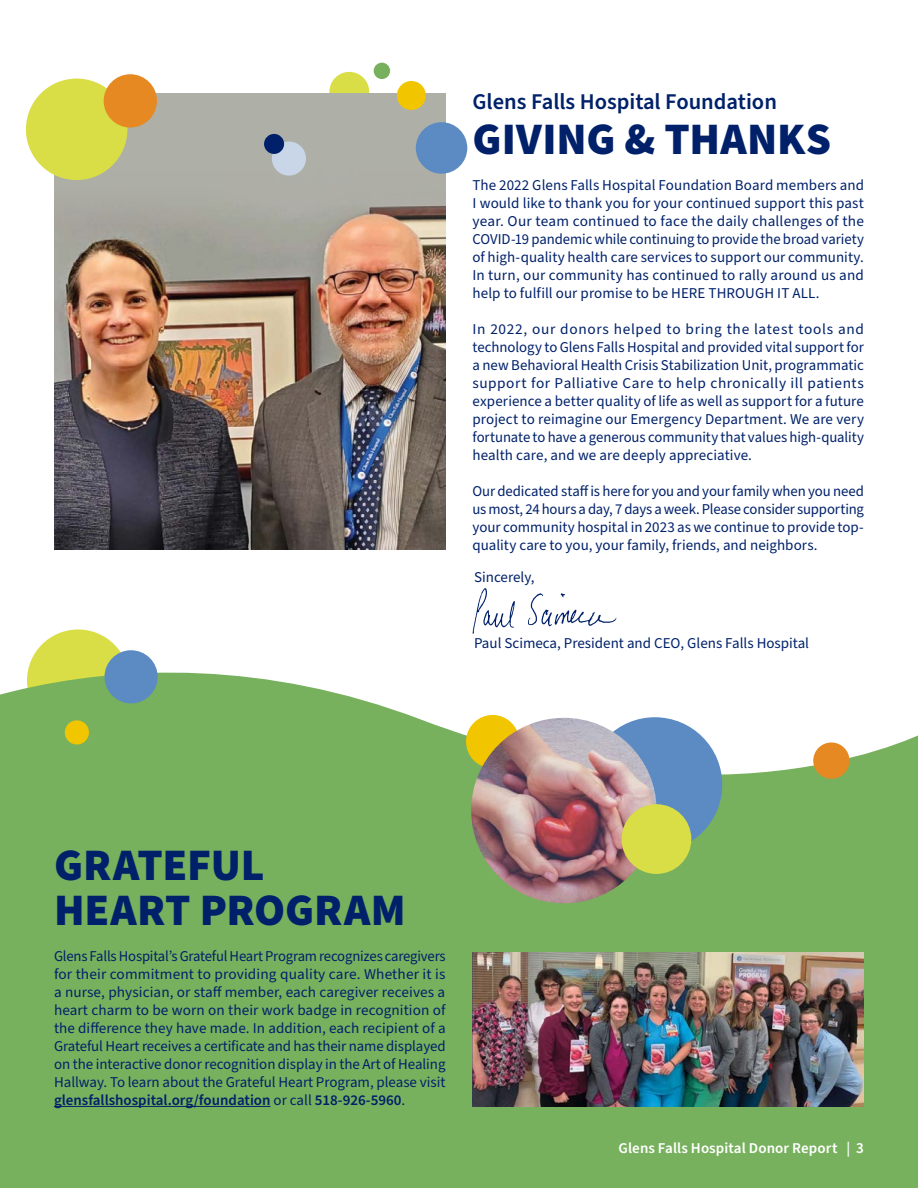
<style>
.page{position:relative;width:918px;height:1188px;background:#fff}
.page>*{position:absolute;margin:0;border:0;box-sizing:border-box;transform-origin:0 0}
.t1{font:900 45px/45px "Source Sans Pro";color:#00216a}
.t2{font:600 22.5px "Source Sans Pro";color:#00216a}
.t3{font:15px/18px "Source Sans Pro";color:#00216a;text-align:justify}
.t4{font:600 15px "Source Sans Pro";letter-spacing:.005em;color:#fff}
.s1{font-weight:600}
</style>
<div class="page">
<div style="left:329px;top:72px;width:40px;height:40px;background:#d9dd46;border-radius:50%"></div>
<div style="left:27px;top:629px;width:102px;height:103px;background:#d9dd46;border-radius:50%"></div>
<div style="left:54px;top:93px;width:392px;height:457px;background:#aeafa7"></div>
<img style="left:54px;top:170px;width:392px;height:380px">
<svg style="left:472px;top:588px;width:43px;height:46px"></svg>
<svg style="left:528px;top:593px;width:88px;height:33px"></svg>
<svg style="left:0;top:661px;width:918px;height:527px;background:#88ba70"></svg>
<hr style="left:54px;top:1106px;width:217px;height:1px;background:#00216a">
<div style="left:587px;top:717px;width:135px;height:135px;background:#5c8bc3;border-radius:50%"></div>
<div style="left:466px;top:715px;width:53px;height:53px;background:#f1c500;border-radius:50%"></div>
<img style="left:471px;top:718px;width:186px;height:185px;border-radius:93px">
<img style="left:473px;top:953px;width:391px;height:154px">
<div style="left:622px;top:804px;width:69px;height:70px;background:#d9dd46;border-radius:50%"></div>
<div style="left:813px;top:742px;width:37px;height:37px;background:#e68922;border-radius:50%"></div>
<div style="left:105px;top:650px;width:53px;height:53px;background:#5c8bc3;border-radius:50%"></div>
<div style="left:26px;top:79px;width:101px;height:101px;background:#d9dd46;border-radius:50%"></div>
<div style="left:104px;top:74px;width:53px;height:54px;background:#e68922;border-radius:50%"></div>
<div style="left:416px;top:122px;width:51px;height:52px;background:#5c8bc3;border-radius:50%"></div>
<div style="left:397px;top:81px;width:29px;height:29px;background:#f1c500;border-radius:50%"></div>
<div style="left:65px;top:720px;width:24px;height:25px;background:#f1c500;border-radius:50%"></div>
<div style="left:272px;top:141px;width:34px;height:35px;background:#c8d6e8;border-radius:50%"></div>
<div style="left:264px;top:134px;width:20px;height:20px;background:#00216a;border-radius:50%"></div>
<div style="left:374px;top:63px;width:16px;height:16px;background:#77b15d;border-radius:50%"></div>
<h2 class="t2" style="left:472px;top:86px;width:306px">Glens Falls Hospital Foundation</h2>
<h1 class="t1" style="left:472px;top:117px;width:360px">GIVING &amp; THANKS</h1>
<p class="t3" style="left:472px;top:176px;width:393px">The 2022 Glens Falls Hospital Foundation Board members and I would like to thank you for your continued support this past year. Our team continued to face the daily challenges of the COVID-19 pandemic while continuing to provide the broad variety of high-quality health care services to support our community.<br>In turn, our community has continued to rally around us and help to fulfill our promise to be HERE THROUGH IT ALL.</p>
<p class="t3" style="left:472px;top:320px;width:393px">In 2022, our donors helped to bring the latest tools and technology to Glens Falls Hospital and provided vital support for a new Behavioral Health Crisis Stabilization Unit, programmatic support for Palliative Care to help chronically ill patients experience a better quality of life as well as support for a future project to reimagine our Emergency Department. We are very fortunate to have a generous community that values high-quality health care, and we are deeply appreciative.</p>
<p class="t3" style="left:472px;top:482px;width:393px">Our dedicated staff is here for you and your family when you need us most, 24 hours a day, 7 days a week. Please consider supporting your community hospital in 2023 as we continue to provide top&shy;quality care to you, your family, friends, and neighbors.</p>
<p class="t3" style="left:474px;top:569px;width:62px">Sincerely,</p>
<p class="t3" style="left:474px;top:635px;width:336px">Paul Scimeca, President and CEO, Glens Falls Hospital</p>
<h1 class="t1" style="left:54px;top:844px;width:353px">GRATEFUL<br>HEART PROGRAM</h1>
<p class="t3" style="left:54px;top:948px;width:393px">Glens Falls Hospital’s Grateful Heart Program recognizes caregivers for their commitment to providing quality care. Whether it is a nurse, physician, or staff member, each caregiver receives a heart charm to be worn on their work badge in recognition of the difference they have made. In addition, each recipient of a Grateful Heart receives a certificate and has their name displayed on the interactive donor recognition display in the Art of Healing Hallway. To learn about the Grateful Heart Program, please visit <span class="s1">glensfallshospital.org/foundation</span> or call <span class="s1">518-926-5960</span>.</p>
<p class="t4" style="left:619px;top:1138px;width:247px">Glens Falls Hospital Donor Report | 3</p>
</div>
